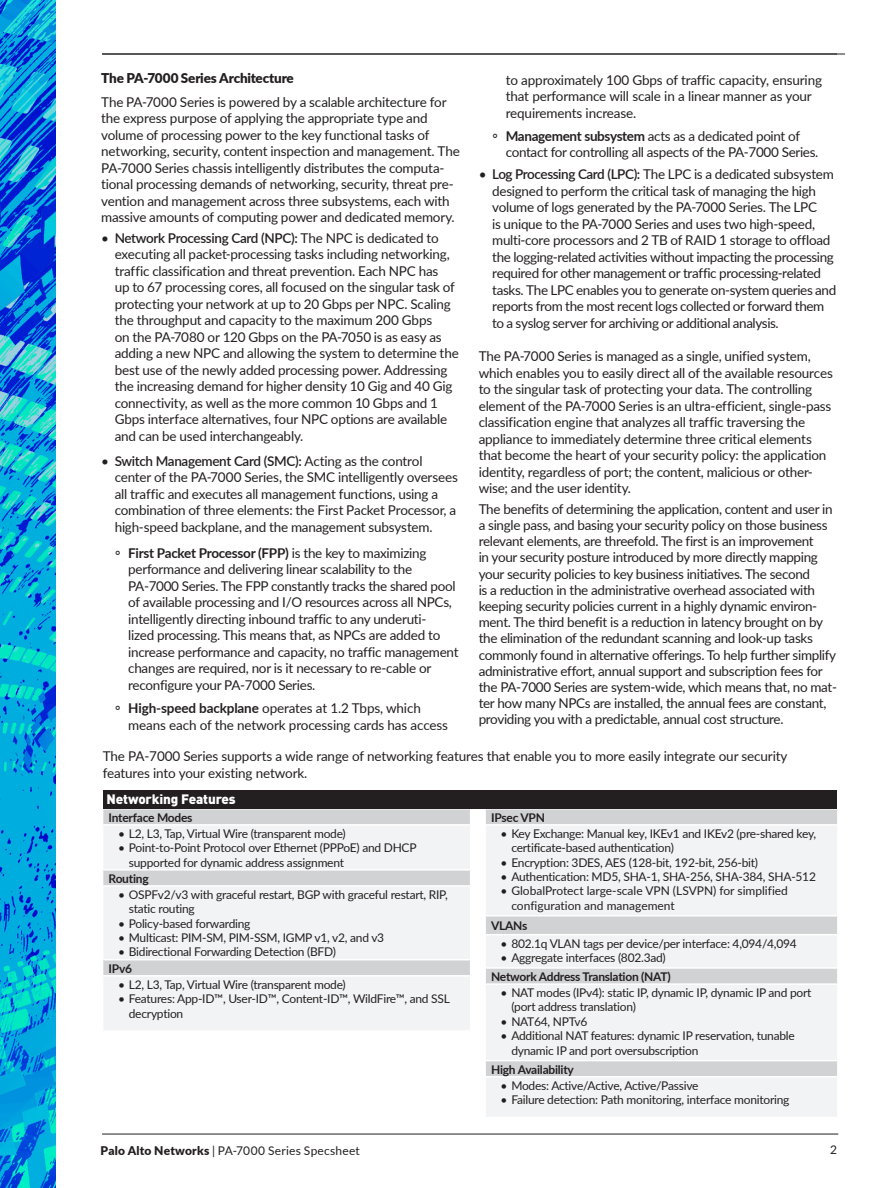
<style>
.page{position:relative;width:891px;height:1188px;background:#fff}
.page>*{position:absolute;margin:0;border:0;box-sizing:border-box;transform-origin:0 0}
.t1{font:13.5px/16.5px "Lato";letter-spacing:-.02em;color:#231f20}
.t2{font:900 13.5px "Lato";letter-spacing:-.015em;color:#231f20}
.t3{font:900 13.5px "DINOT";letter-spacing:-.01em;color:#fff}
.t4{font:12px/14.4px "Lato";letter-spacing:-.02em;color:#231f20}
.t5{font:700 12px "Lato";letter-spacing:-.02em;color:#231f20}
.t6{font:12px/14.4px "Lato";color:#231f20}
.t7{font:12px "Lato";letter-spacing:.02em;color:#231f20}
.s1{font-weight:600}
.s2{font-size:15px}
.s3{font-weight:700}
.s4{font-weight:900}
</style>
<div class="page">
<hr style="left:102px;top:1134px;width:736px;height:1px;background:#231f20">
<hr style="left:102px;top:54px;width:743px;height:1px;background:#231f20">
<img style="left:0;top:0;width:56px;height:1188px">
<div style="left:103px;top:809px;width:367px;height:15px;background:#d1d2d4"></div>
<svg style="left:103px;top:826px;width:367px;height:204px;fill:#f2f3f4"></svg>
<hr style="left:102px;top:869px;width:369px;height:2px;background:#fff">
<hr style="left:102px;top:885px;width:369px;height:2px;background:#fff">
<hr style="left:102px;top:959px;width:369px;height:1px;background:#fff">
<hr style="left:102px;top:975px;width:369px;height:2px;background:#fff">
<div style="left:486px;top:809px;width:351px;height:15px;background:#d1d2d4"></div>
<svg style="left:486px;top:826px;width:351px;height:291px;fill:#f2f3f4"></svg>
<hr style="left:484px;top:934px;width:355px;height:1px;background:#fff">
<hr style="left:484px;top:967px;width:355px;height:2px;background:#fff">
<hr style="left:484px;top:983px;width:355px;height:2px;background:#fff">
<hr style="left:484px;top:1060px;width:355px;height:1px;background:#fff">
<hr style="left:484px;top:1076px;width:355px;height:2px;background:#fff">
<hr style="left:484px;top:915px;width:355px;height:2px;background:#fff">
<div style="left:103px;top:790px;width:733px;height:18px;background:#231f20"></div>
<p class="t2" style="left:101px;top:68px;width:194px">The PA-7000 Series Architecture</p>
<p class="t1" style="left:101px;top:93px;width:360px">The PA-7000 Series is powered by a scalable architecture for the express purpose of applying the appropriate type and volume of processing power to the key functional tasks of networking, security, content inspection and management. The PA-7000 Series chassis intelligently distributes the computa&shy;tional processing demands of networking, security, threat pre&shy;vention and management across three subsystems, each with massive amounts of computing power and dedicated memory.</p>
<p class="t1" style="left:115px;top:229px;width:346px;text-indent:-14px">• <span class="s1">Network Processing Card (NPC):</span> The NPC is dedicated to executing all packet-processing tasks including networking, traffic classification and threat prevention. Each NPC has<br>up to 67 processing cores, all focused on the singular task of protecting your network at up to 20 Gbps per NPC. Scaling the throughput and capacity to the maximum 200 Gbps<br>on the PA-7080 or 120 Gbps on the PA-7050 is as easy as adding a new NPC and allowing the system to determine the best use of the newly added processing power. Addressing the increasing demand for higher density 10 Gig and 40 Gig connectivity, as well as the more common 10 Gbps and 1<br>Gbps interface alternatives, four NPC options are available and can be used interchangeably.</p>
<p class="t1" style="left:115px;top:452px;width:345px;text-indent:-14px">• <span class="s1">Switch Management Card (SMC):</span> Acting as the control center of the PA-7000 Series, the SMC intelligently oversees all traffic and executes all management functions, using a combination of three elements: the First Packet Processor, a high-speed backplane, and the management subsystem.</p>
<p class="t1" style="left:128px;top:544px;width:332px;text-indent:-14px"><span class="s2">◦</span> <span class="s3">First Packet Processor (FPP)</span> is the key to maximizing performance and delivering linear scalability to the PA-7000 Series. The FPP constantly tracks the shared pool of available processing and I/O resources across all NPCs, intelligently directing inbound traffic to any underuti-<br>lized processing. This means that, as NPCs are added to increase performance and capacity, no traffic management changes are required, nor is it necessary to re-cable or reconfigure your PA-7000 Series.</p>
<p class="t1" style="left:128px;top:700px;width:321px;text-indent:-14px"><span class="s2">◦</span> <span class="s3">High-speed backplane</span> operates at 1.2 Tbps, which means each of the network processing cards has access</p>
<p class="t1" style="left:506px;top:71px;width:318px">to approximately 100 Gbps of traffic capacity, ensuring that performance will scale in a linear manner as your requirements increase.</p>
<p class="t1" style="left:506px;top:127px;width:314px;text-indent:-13px"><span class="s2">◦</span> <span class="s3">Management subsystem</span> acts as a dedicated point of contact for controlling all aspects of the PA-7000 Series.</p>
<p class="t1" style="left:492px;top:165px;width:346px;text-indent:-14px">• <span class="s1">Log Processing Card (LPC):</span> The LPC is a dedicated subsystem designed to perform the critical task of managing the high volume of logs generated by the PA-7000 Series. The LPC<br>is unique to the PA-7000 Series and uses two high-speed, multi-core processors and 2 TB of RAID 1 storage to offload the logging-related activities without impacting the processing required for other management or traffic processing-related tasks. The LPC enables you to generate on-system queries and reports from the most recent logs collected or forward them to a syslog server for archiving or additional analysis.</p>
<p class="t1" style="left:479px;top:348px;width:356px">The PA-7000 Series is managed as a single, unified system, which enables you to easily direct all of the available resources to the singular task of protecting your data. The controlling element of the PA-7000 Series is an ultra-efficient, single-pass classification engine that analyzes all traffic traversing the appliance to immediately determine three critical elements that become the heart of your security policy: the application identity, regardless of port; the content, malicious or other&shy;wise; and the user identity.</p>
<p class="t1" style="left:479px;top:500px;width:360px">The benefits of determining the application, content and user in a single pass, and basing your security policy on those business relevant elements, are threefold. The first is an improvement<br>in your security posture introduced by more directly mapping your security policies to key business initiatives. The second<br>is a reduction in the administrative overhead associated with keeping security policies current in a highly dynamic environ&shy;ment. The third benefit is a reduction in latency brought on by the elimination of the redundant scanning and look-up tasks commonly found in alternative offerings. To help further simplify administrative effort, annual support and subscription fees for the PA-7000 Series are system-wide, which means that, no mat&shy;ter how many NPCs are installed, the annual fees are constant, providing you with a predictable, annual cost structure.</p>
<p class="t1" style="left:103px;top:748px;width:686px">The PA-7000 Series supports a wide range of networking features that enable you to more easily integrate our security features into your existing network.</p>
<p class="t5" style="left:109px;top:808px;width:85px">Interface Modes</p>
<p class="t4" style="left:118px;top:826px;width:229px">• L2, L3, Tap, Virtual Wire (transparent mode)</p>
<p class="t4" style="left:129px;top:840px;width:289px;text-indent:-11px">• Point-to-Point Protocol over Ethernet (PPPoE) and DHCP supported for dynamic address assignment</p>
<p class="t5" style="left:109px;top:870px;width:42px">Routing</p>
<p class="t4" style="left:129px;top:887px;width:321px;text-indent:-11px">• OSPFv2/v3 with graceful restart, BGP with graceful restart, RIP, static routing</p>
<p class="t4" style="left:118px;top:916px;width:134px">• Policy-based forwarding</p>
<p class="t4" style="left:118px;top:930px;width:268px">• Multicast: PIM-SM, PIM-SSM, IGMP v1, v2, and v3</p>
<p class="t4" style="left:118px;top:944px;width:220px">• Bidirectional Forwarding Detection (BFD)</p>
<p class="t5" style="left:109px;top:959px;width:25px">IPv6</p>
<p class="t4" style="left:118px;top:977px;width:229px">• L2, L3, Tap, Virtual Wire (transparent mode)</p>
<p class="t4" style="left:129px;top:991px;width:323px;text-indent:-11px">• Features: App-ID™, User-ID™, Content-ID™, WildFire™, and SSL decryption</p>
<p class="t3" style="left:107px;top:790px;width:131px">Networking Features</p>
<p class="t5" style="left:491px;top:808px;width:55px">IPsec VPN</p>
<p class="t4" style="left:511px;top:826px;width:306px;text-indent:-11px">• Key Exchange: Manual key, IKEv1 and IKEv2 (pre-shared key, certificate-based authentication)</p>
<p class="t4" style="left:501px;top:855px;width:259px">• Encryption: 3DES, AES (128-bit, 192-bit, 256-bit)</p>
<p class="t4" style="left:501px;top:869px;width:317px">• Authentication: MD5, SHA-1, SHA-256, SHA-384, SHA-512</p>
<p class="t6" style="left:511px;top:883px;width:278px;text-indent:-11px">• GlobalProtect large-scale VPN (LSVPN) for simplified configuration and management</p>
<p class="t5" style="left:491px;top:917px;width:38px">VLANs</p>
<p class="t4" style="left:501px;top:936px;width:298px">• 802.1q VLAN tags per device/per interface: 4,094/4,094</p>
<p class="t4" style="left:501px;top:950px;width:167px">• Aggregate interfaces (802.3ad)</p>
<p class="t5" style="left:491px;top:968px;width:181px">Network Address Translation (NAT)</p>
<p class="t4" style="left:511px;top:985px;width:302px;text-indent:-11px">• NAT modes (IPv4): static IP, dynamic IP, dynamic IP and port (port address translation)</p>
<p class="t4" style="left:501px;top:1014px;width:88px">• NAT64, NPTv6</p>
<p class="t4" style="left:511px;top:1028px;width:285px;text-indent:-11px">• Additional NAT features: dynamic IP reservation, tunable dynamic IP and port oversubscription</p>
<p class="t5" style="left:491px;top:1060px;width:84px">High Availability</p>
<p class="t4" style="left:501px;top:1078px;width:199px">• Modes: Active/Active, Active/Passive</p>
<p class="t4" style="left:501px;top:1092px;width:290px">• Failure detection: Path monitoring, interface monitoring</p>
<p class="t7" style="left:101px;top:1142px;width:261px"><span class="s4">Palo Alto Networks</span> | PA-7000 Series Specsheet</p>
<p class="t4" style="left:830px;top:1142px;width:8px">2</p>
</div>
